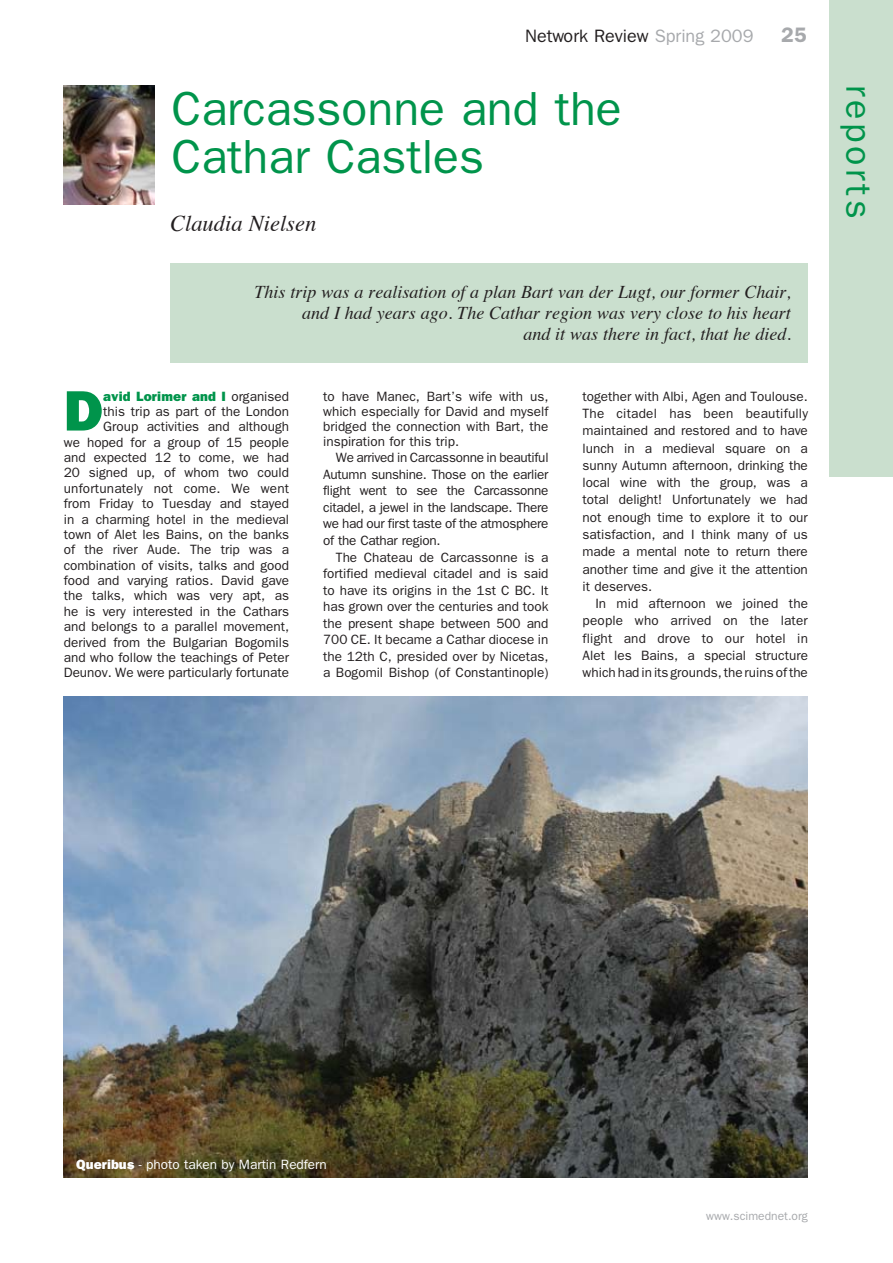
<style>
.page{position:relative;width:893px;height:1263px;background:#fff}
.page>*{position:absolute;margin:0;border:0;box-sizing:border-box;transform-origin:0 0}
.t1{font:800 57.3px "Franklin Gothic";color:#00944b}
.t2{font:48px/48px "Franklin Gothic";color:#00944b}
.t3{font:36px "Franklin Gothic";letter-spacing:.1em;color:#00944b}
.t4{font:italic 22.5px "Times";color:#231f20}
.t5{font:600 21px "Franklin Gothic";color:#a7a9ac}
.t6{font:italic 18px/21px "Times";color:#231f20;text-align:right}
.t7{font:18px "Franklin Gothic";color:#231f20}
.t8{font:13.5px/15.5px "Franklin Gothic";color:#231f20;text-align:justify}
.t9{font:13.5px "Franklin Gothic";color:#fff}
.t10{font:12px "Franklin Gothic";color:#a7a9ac}
.s1{color:#a7a9ac}
.s2{font-weight:800;color:#00944b}
.s3{font-weight:800}
</style>
<div class="page">
<div style="left:829px;top:0;width:64px;height:476px;background:#cadfce"></div>
<img style="left:64px;top:85px;width:90px;height:119px">
<div style="left:170px;top:263px;width:638px;height:99px;background:#cadfce"></div>
<img style="left:64px;top:697px;width:744px;height:481px">
<h3 class="t7" style="left:525px;top:26px;width:230px">Network Review <span class="s1">Spring 2009</span></h3>
<h3 class="t5" style="left:781px;top:23px;width:27px">25</h3>
<h2 class="t2" style="left:172px;top:84px;width:452px">Carcassonne and the<br>Cathar Castles</h2>
<h3 class="t4" style="left:170px;top:204px;width:148px">Claudia Nielsen</h3>
<h3 class="t6" style="left:255px;top:281px;width:538px">This trip was a realisation of a plan Bart van der Lugt, our former Chair, and I had years ago. The Cathar region was very close to his heart<br>and it was there in fact, that he died.</h3>
<p class="t8" style="left:64px;top:388px;width:227px;text-align:right"><span class="s2">avid Lorimer and I</span> organised<br>this trip as part of the London<br>Group activities and although<br>we hoped for a group of 15 people and expected 12 to come, we had 20 signed up, of whom two could unfortunately not come. We went from Friday to Tuesday and stayed in a charming hotel in the medieval town of Alet les Bains, on the banks of the river Aude. The trip was a combination of visits, talks and good food and varying ratios. David gave the talks, which was very apt, as he is very interested in the Cathars and belongs to a parallel movement, derived from the Bulgarian Bogomils and who follow the teachings of Peter Deunov. We were particularly fortunate</p>
<h1 class="t1" style="left:64px;top:377px;width:40px">D</h1>
<p class="t8" style="left:323px;top:388px;width:227px;line-height:15px">to have Manec, Bart’s wife with us, which especially for David and myself bridged the connection with Bart, the inspiration for this trip.</p>
<p class="t8" style="left:323px;top:449px;width:227px;line-height:16.5px;text-indent:13px">We arrived in Carcassonne in beautiful Autumn sunshine. Those on the earlier flight went to see the Carcassonne citadel, a jewel in the landscape. There we had our first taste of the atmosphere of the Cathar region.</p>
<p class="t8" style="left:323px;top:548px;width:227px;line-height:16.5px;text-indent:13px">The Chateau de Carcassonne is a fortified medieval citadel and is said to have its origins in the 1st C BC. It has grown over the centuries and took the present shape between 500 and 700 CE. It became a Cathar diocese in the 12th C, presided over by Nicetas, a Bogomil Bishop (of Constantinople)</p>
<p class="t8" style="left:583px;top:387px;width:227px;line-height:17.2px">together with Albi, Agen and Toulouse.<br>The citadel has been beautifully maintained and restored and to have lunch in a medieval square on a sunny Autumn afternoon, drinking the local wine with the group, was a total delight! Unfortunately we had not enough time to explore it to our satisfaction, and I think many of us made a mental note to return there another time and give it the attention it deserves.</p>
<p class="t8" style="left:583px;top:595px;width:227px;line-height:17.2px;text-indent:13px">In mid afternoon we joined the people who arrived on the later flight and drove to our hotel in Alet les Bains, a special structure which had in its grounds, the ruins of the</p>
<h3 class="t3" style="left:879px;top:85px;width:135px;rotate:90deg">reports</h3>
<p class="t9" style="left:76px;top:1156px;width:252px"><span class="s3">Queribus</span> - photo taken by Martin Redfern</p>
<p class="t10" style="left:706px;top:1209px;width:103px">www.scimednet.org</p>
</div>
